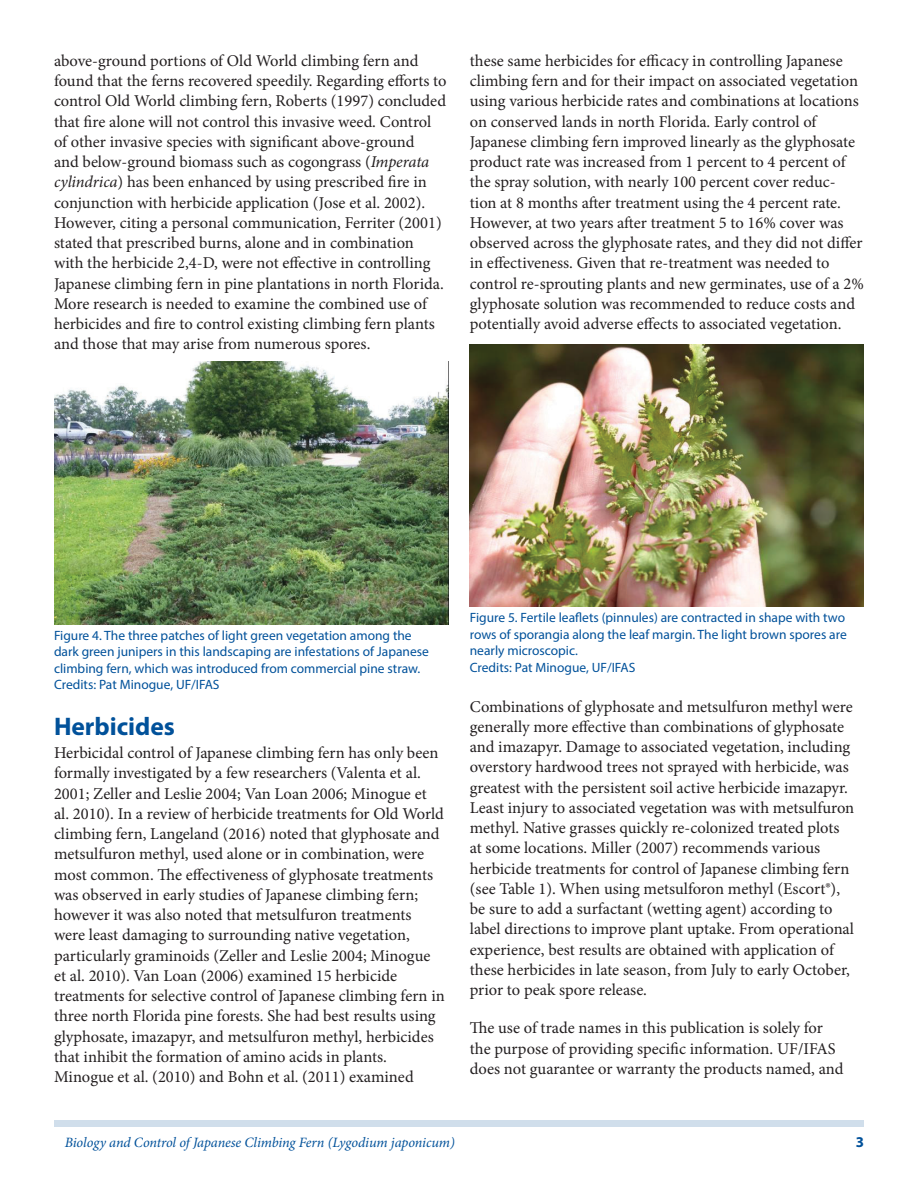
<style>
.page{position:relative;width:918px;height:1188px;background:#fff}
.page>*{position:absolute;margin:0;border:0;box-sizing:border-box;transform-origin:0 0}
.SectionHeading0{font:700 25.5px "Myriad Pro";color:#01519a}
.Paragraph{font:16.5px/20.2px "Minion Pro";color:#231f20}
.t1{font:700 15px "Myriad Pro";color:#01519a}
.RunningTitleItalics{font:italic 14.25px "Minion Pro";letter-spacing:-.01em;color:#01519a}
.t2{font:13.5px/16.5px "Myriad Pro";color:#01519a}
.s1{font-style:italic}
</style>
<div class="page">
<div style="left:54px;top:1120px;width:810px;height:7px;background:#d0deeb"></div>
<img style="left:54px;top:361px;width:394px;height:263px">
<img style="left:470px;top:344px;width:394px;height:263px">
<p class="Paragraph" style="left:54px;top:51px;width:394px">above-ground portions of Old World climbing fern and found that the ferns recovered speedily. Regarding efforts to control Old World climbing fern, Roberts (1997) concluded that fire alone will not control this invasive weed. Control of other invasive species with significant above-ground<br>and below-ground biomass such as cogongrass (<span class="s1">Imperata cylindrica</span>) has been enhanced by using prescribed fire in conjunction with herbicide application (Jose et al. 2002).<br>However, citing a personal communication, Ferriter (2001) stated that prescribed burns, alone and in combination with the herbicide 2,4-D, were not effective in controlling Japanese climbing fern in pine plantations in north Florida.<br>More research is needed to examine the combined use of herbicides and fire to control existing climbing fern plants and those that may arise from numerous spores.</p>
<p class="Paragraph" style="left:470px;top:51px;width:396px">these same herbicides for efficacy in controlling Japanese climbing fern and for their impact on associated vegetation using various herbicide rates and combinations at locations on conserved lands in north Florida. Early control of Japanese climbing fern improved linearly as the glyphosate product rate was increased from 1 percent to 4 percent of the spray solution, with nearly 100 percent cover reduc&shy;tion at 8 months after treatment using the 4 percent rate.<br>However, at two years after treatment 5 to 16% cover was observed across the glyphosate rates, and they did not differ in effectiveness. Given that re-treatment was needed to control re-sprouting plants and new germinates, use of a 2% glyphosate solution was recommended to reduce costs and potentially avoid adverse effects to associated vegetation.</p>
<p class="t2" style="left:54px;top:627px;width:376px">Figure 4. The three patches of light green vegetation among the dark green junipers in this landscaping are infestations of Japanese climbing fern, which was introduced from commercial pine straw.<br>Credits: Pat Minogue, UF/IFAS</p>
<p class="SectionHeading0" style="left:54px;top:709px;width:123px">Herbicides</p>
<p class="Paragraph" style="left:54px;top:743px;width:392px">Herbicidal control of Japanese climbing fern has only been formally investigated by a few researchers (Valenta et al.<br>2001; Zeller and Leslie 2004; Van Loan 2006; Minogue et al. 2010). In a review of herbicide treatments for Old World climbing fern, Langeland (2016) noted that glyphosate and metsulfuron methyl, used alone or in combination, were most common. The effectiveness of glyphosate treatments was observed in early studies of Japanese climbing fern; however it was also noted that metsulfuron treatments were least damaging to surrounding native vegetation, particularly graminoids (Zeller and Leslie 2004; Minogue et al. 2010). Van Loan (2006) examined 15 herbicide treatments for selective control of Japanese climbing fern in three north Florida pine forests. She had best results using glyphosate, imazapyr, and metsulfuron methyl, herbicides that inhibit the formation of amino acids in plants.<br>Minogue et al. (2010) and Bohn et al. (2011) examined</p>
<p class="t2" style="left:470px;top:609px;width:378px">Figure 5. Fertile leaflets (pinnules) are contracted in shape with two rows of sporangia along the leaf margin. The light brown spores are nearly microscopic.<br>Credits: Pat Minogue, UF/IFAS</p>
<p class="Paragraph" style="left:470px;top:696px;width:386px">Combinations of glyphosate and metsulfuron methyl were generally more effective than combinations of glyphosate and imazapyr. Damage to associated vegetation, including overstory hardwood trees not sprayed with herbicide, was greatest with the persistent soil active herbicide imazapyr.<br>Least injury to associated vegetation was with metsulfuron methyl. Native grasses quickly re-colonized treated plots at some locations. Miller (2007) recommends various herbicide treatments for control of Japanese climbing fern (see Table 1). When using metsulforon methyl (Escort®), be sure to add a surfactant (wetting agent) according to label directions to improve plant uptake. From operational experience, best results are obtained with application of these herbicides in late season, from July to early October, prior to peak spore release.</p>
<p class="Paragraph" style="left:470px;top:1018px;width:375px">The use of trade names in this publication is solely for the purpose of providing specific information. UF/IFAS does not guarantee or warranty the products named, and</p>
<p class="RunningTitleItalics" style="left:65px;top:1133px;width:392px">Biology and Control of Japanese Climbing Fern (Lygodium japonicum)</p>
<p class="t1" style="left:856px;top:1133px;width:10px">3</p>
</div>
